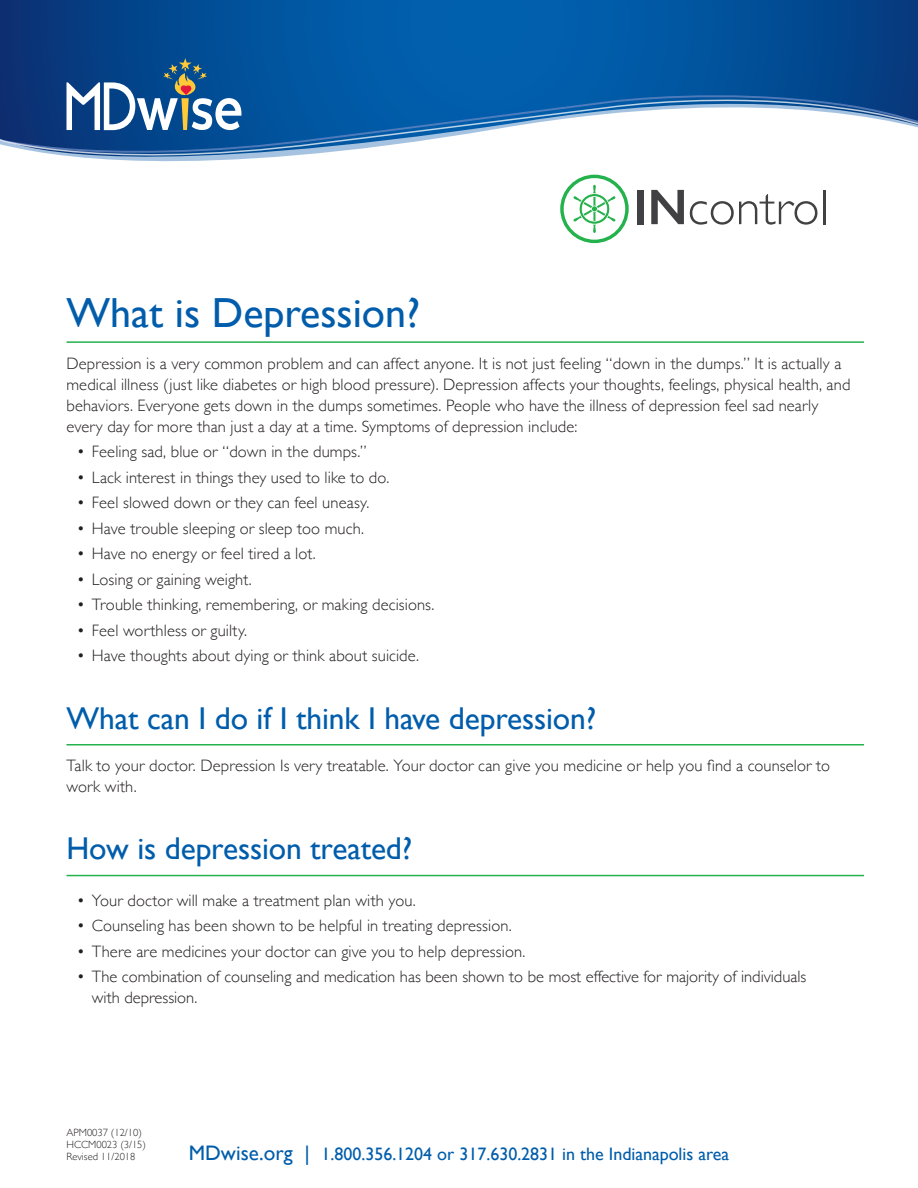
<style>
.page{position:relative;width:918px;height:1188px;background:#fff}
.page>*{position:absolute;margin:0;border:0;box-sizing:border-box;transform-origin:0 0}
.t1{font:42px "Gill Sans";color:#015dab}
.t2{font:31.5px "Gill Sans";letter-spacing:-.005em;color:#015dab}
.t3{font:18px "Gill Sans";color:#015dab}
.t4{font:300 16.5px/21px "Gill Sans";letter-spacing:.005em;color:#231f20}
.t5{font:300 10.5px/12px "Gill Sans";color:#231f20}
.s1{font-size:21px}
</style>
<div class="page">
<hr style="left:67px;top:875px;width:797px;height:1px;background:#23b24b">
<hr style="left:67px;top:341px;width:797px;height:2px;background:#23b24b">
<hr style="left:66px;top:744px;width:798px;height:2px;background:#23b24b">
<svg style="left:0;top:0;width:918px;height:175px"></svg>
<svg style="left:0;top:93px;width:918px;height:5px;background:#07539c"></svg>
<svg style="left:0;top:98px;width:918px;height:59px"></svg>
<svg style="left:67px;top:58px;width:174px;height:72px"></svg>
<div style="left:637px;top:190px;width:7px;height:34px;background:#414042"></div>
<svg style="left:651px;top:190px;width:33px;height:34px"></svg>
<svg style="left:690px;top:194px;width:127px;height:31px"></svg>
<hr style="left:823px;top:190px;width:3px;height:34px;background:#414042">
<svg style="left:560px;top:175px;width:69px;height:68px"></svg>
<h1 class="t1" style="left:66px;top:288px;width:355px">What is Depression?</h1>
<p class="t4" style="left:66px;top:352px;width:785px">Depression is a very common problem and can affect anyone. It is not just feeling “down in the dumps.” It is actually a medical illness (just like diabetes or high blood pressure). Depression affects your thoughts, feelings, physical health, and behaviors. Everyone gets down in the dumps sometimes. People who have the illness of depression feel sad nearly every day for more than just a day at a time. Symptoms of depression include:</p>
<p class="t4" style="left:77px;top:440px;width:291px">• Feeling sad, blue or “down in the dumps.”</p>
<p class="t4" style="left:77px;top:466px;width:314px">• Lack interest in things they used to like to do.</p>
<p class="t4" style="left:77px;top:491px;width:294px">• Feel slowed down or they can feel uneasy.</p>
<p class="t4" style="left:77px;top:517px;width:288px">• Have trouble sleeping or sleep too much.</p>
<p class="t4" style="left:77px;top:542px;width:240px">• Have no energy or feel tired a lot.</p>
<p class="t4" style="left:77px;top:568px;width:176px">• Losing or gaining weight.</p>
<p class="t4" style="left:77px;top:593px;width:359px">• Trouble thinking, remembering, or making decisions.</p>
<p class="t4" style="left:77px;top:619px;width:172px">• Feel worthless or guilty.</p>
<p class="t4" style="left:77px;top:644px;width:344px">• Have thoughts about dying or think about suicide.</p>
<h1 class="t2" style="left:66px;top:699px;width:531px">What can I do if I think I have depression?</h1>
<p class="t4" style="left:66px;top:754px;width:765px">Talk to your doctor. Depression Is very treatable. Your doctor can give you medicine or help you find a counselor to</p>
<p class="t4" style="left:66px;top:775px;width:72px">work with.</p>
<h1 class="t2" style="left:66px;top:830px;width:347px">How is depression treated?</h1>
<p class="t4" style="left:77px;top:889px;width:340px">• Your doctor will make a treatment plan with you.</p>
<p class="t4" style="left:77px;top:914px;width:436px">• Counseling has been shown to be helpful in treating depression.</p>
<p class="t4" style="left:77px;top:940px;width:450px">• There are medicines your doctor can give you to help depression.</p>
<p class="t4" style="left:92px;top:965px;width:716px;text-indent:-15px">• The combination of counseling and medication has been shown to be most effective for majority of individuals with depression.</p>
<p class="t5" style="left:66px;top:1126px;width:81px">APM0037 (12/10)<br>HCCM0023 (3/15)<br>Revised 11/2018</p>
<p class="t3" style="left:189px;top:1144px;width:542px"><span class="s1">MDwise.org |</span> 1.800.356.1204 or 317.630.2831 in the Indianapolis area</p>
</div>
